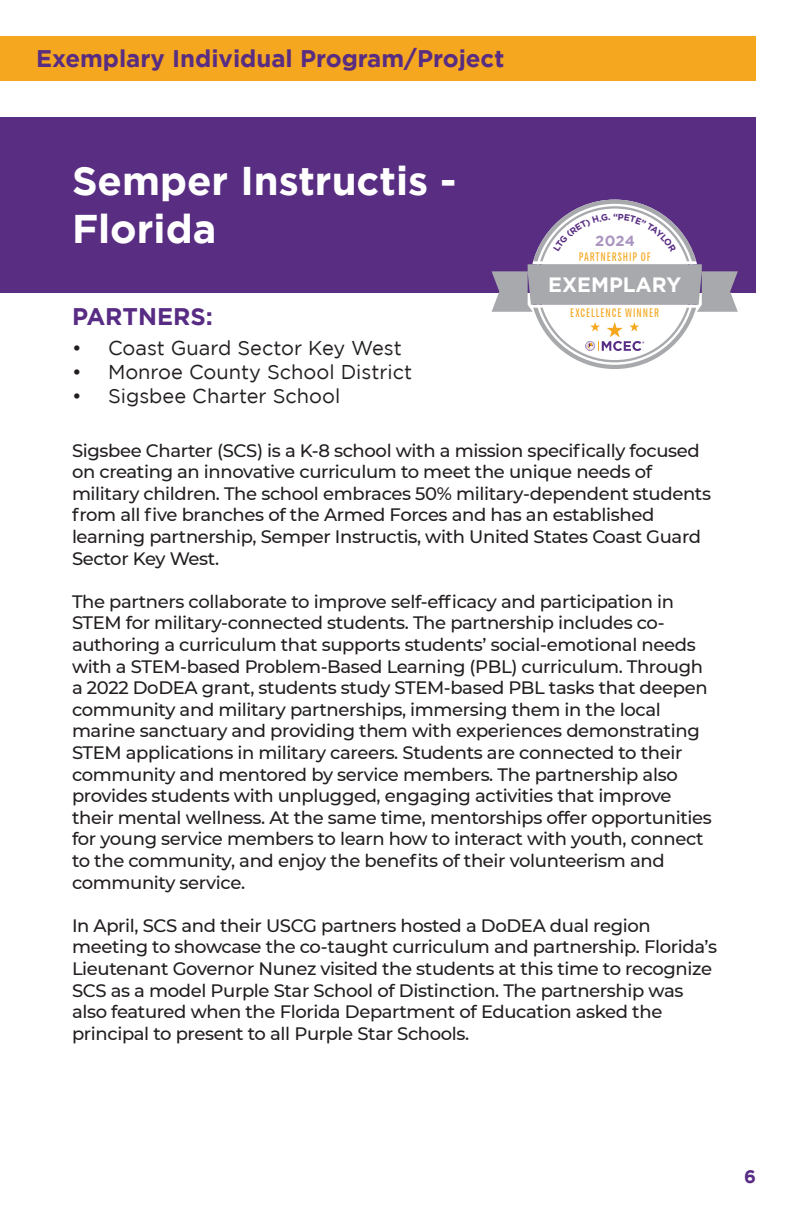
<style>
.page{position:relative;width:792px;height:1224px;background:#fff}
.page>*{position:absolute;margin:0;border:0;box-sizing:border-box;transform-origin:0 0}
.Paragraph_Style_1{font:700 40px/48px "Gotham";color:#fff}
.t1{font:700 24px "Gotham";color:#582d82}
.t2{font:700 24px "Gotham";color:#582c84}
.t3{font:700 20.6px "Gotham";color:#fff}
.t4{font:20px "Gotham";color:#231f20}
.Body_Copy{font:500 18px/21.6px "Montserrat";letter-spacing:-.02em;color:#231f20}
.HEADLINE-Partnership{font:700 18px "Gotham";color:#582c84}
.t5{font:700 14.6px "Gotham";color:#ac96c1}
.t6{font:12.2px "Chartwell Pies";letter-spacing:.075em;color:#f5a71e}
</style>
<div class="page">
<div style="left:0;top:36px;width:756px;height:45px;background:#f5a81f"></div>
<div style="left:0;top:117px;width:756px;height:176px;background:#582d82"></div>
<svg style="left:492px;top:200px;width:246px;height:169px"></svg>
<p class="t1" style="left:36px;top:45px;width:470px">Exemplary Individual Program/Project</p>
<p class="Paragraph_Style_1" style="left:72px;top:156px;width:386px">Semper Instructis -<br>Florida</p>
<p class="t2" style="left:72px;top:303px;width:143px">PARTNERS:</p>
<p class="t4" style="left:72px;top:337px;width:331px">• Coast Guard Sector Key West</p>
<p class="t4" style="left:72px;top:361px;width:342px">• Monroe County School District</p>
<p class="t4" style="left:72px;top:385px;width:270px">• Sigsbee Charter School</p>
<p class="t5" style="left:595px;top:232px;width:41px">2024</p>
<p class="t6" style="left:579px;top:249px;width:73px">PARTNERSHIP OF</p>
<p class="t3" style="left:548px;top:273px;width:135px">EXEMPLARY</p>
<p class="t6" style="left:570px;top:306px;width:90px">EXCELLENCE WINNER</p>
<p class="Body_Copy" style="left:72px;top:439px;width:641px">Sigsbee Charter (SCS) is a K-8 school with a mission specifically focused on creating an innovative curriculum to meet the unique needs of military children. The school embraces 50% military-dependent students from all five branches of the Armed Forces and has an established learning partnership, Semper Instructis, with United States Coast Guard Sector Key West.</p>
<p class="Body_Copy" style="left:72px;top:590px;width:641px">The partners collaborate to improve self-efficacy and participation in STEM for military-connected students. The partnership includes co&shy;authoring a curriculum that supports students’ social-emotional needs with a STEM-based Problem-Based Learning (PBL) curriculum. Through a 2022 DoDEA grant, students study STEM-based PBL tasks that deepen community and military partnerships, immersing them in the local marine sanctuary and providing them with experiences demonstrating STEM applications in military careers. Students are connected to their community and mentored by service members. The partnership also provides students with unplugged, engaging activities that improve their mental wellness. At the same time, mentorships offer opportunities for young service members to learn how to interact with youth, connect to the community, and enjoy the benefits of their volunteerism and community service.</p>
<p class="Body_Copy" style="left:72px;top:914px;width:647px">In April, SCS and their USCG partners hosted a DoDEA dual region meeting to showcase the co-taught curriculum and partnership. Florida’s Lieutenant Governor Nunez visited the students at this time to recognize SCS as a model Purple Star School of Distinction. The partnership was also featured when the Florida Department of Education asked the principal to present to all Purple Star Schools.</p>
<p class="HEADLINE-Partnership" style="left:744px;top:1166px;width:13px">6</p>
</div>
